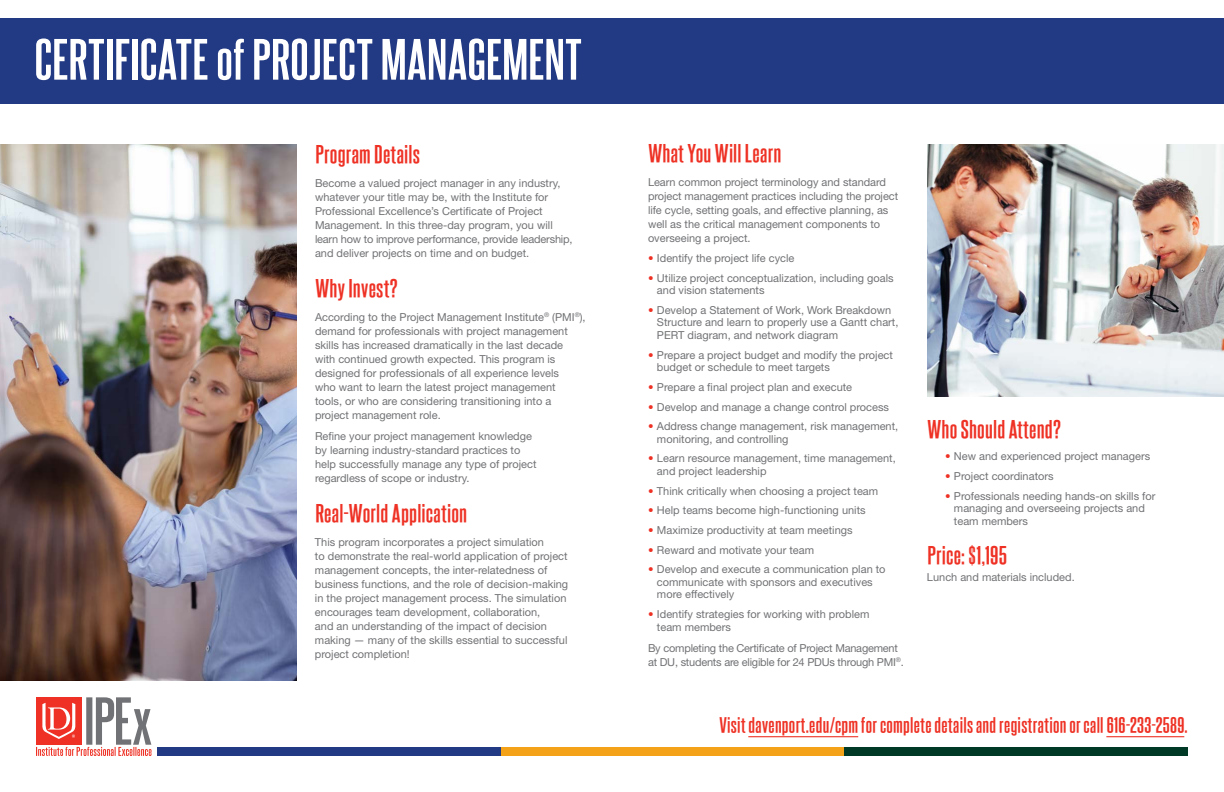
<style>
.page{position:relative;width:1224px;height:792px;background:#fff}
.page>*{position:absolute;margin:0;border:0;box-sizing:border-box;transform-origin:0 0}
.t1{font:700 57.5px "Davenport Steelfish";letter-spacing:-.025em;color:#fff}
.t2{font:700 26px "Davenport Steelfish";letter-spacing:-.015em;color:#ee3124}
.t3{font:700 22.1px "Davenport Steelfish";letter-spacing:-.015em;color:#ee3124}
.t4{font:11px/14px "Helvetica Neue LT Std";color:#717275}
.t5{font:11px/14px "Helvetica Neue LT Std";letter-spacing:-.02em;color:#717275}
.s1{color:#ee3124}
</style>
<div class="page">
<hr style="left:748px;top:736px;width:110px;height:1px;background:#ee3124">
<hr style="left:1106px;top:736px;width:78px;height:1px;background:#ee3124">
<div style="left:158px;top:747px;width:343px;height:9px;background:#223983"></div>
<div style="left:501px;top:747px;width:344px;height:9px;background:#f4a319"></div>
<div style="left:845px;top:747px;width:343px;height:9px;background:#003a26"></div>
<svg style="left:36px;top:697px;width:116px;height:59px"></svg>
<div style="left:0;top:18px;width:1224px;height:86px;background:#223983"></div>
<img style="left:0;top:144px;width:297px;height:536px">
<img style="left:927px;top:144px;width:297px;height:252px">
<h1 class="t1" style="left:34px;top:32px;width:550px">CERTIFICATE of PROJECT MANAGEMENT</h1>
<h2 class="t2" style="left:315px;top:142px;width:107px">Program Details</h2>
<p class="t4" style="left:315px;top:176px;width:259px">Become a valued project manager in any industry, whatever your title may be, with the Institute for Professional Excellence’s Certificate of Project Management. In this three-day program, you will learn how to improve performance, provide leadership, and deliver projects on time and on budget.</p>
<h2 class="t2" style="left:315px;top:276px;width:85px">Why Invest?</h2>
<p class="t4" style="left:315px;top:310px;width:272px">According to the Project Management Institute<sup>®</sup> (PMI<sup>®</sup>), demand for professionals with project management skills has increased dramatically in the last decade with continued growth expected. This program is designed for professionals of all experience levels<br>who want to learn the latest project management<br>tools, or who are considering transitioning into a project management role.</p>
<p class="t4" style="left:315px;top:429px;width:223px">Refine your project management knowledge by learning industry-standard practices to help successfully manage any type of project regardless of scope or industry.</p>
<h2 class="t2" style="left:315px;top:500px;width:154px">Real-World Application</h2>
<p class="t4" style="left:315px;top:535px;width:255px">This program incorporates a project simulation<br>to demonstrate the real-world application of project management concepts, the inter-relatedness of business functions, and the role of decision-making in the project management process. The simulation encourages team development, collaboration,<br>and an understanding of the impact of decision making — many of the skills essential to successful project completion!</p>
<h2 class="t2" style="left:648px;top:141px;width:135px">What You Will Learn</h2>
<p class="t4" style="left:648px;top:175px;width:252px">Learn common project terminology and standard project management practices including the project life cycle, setting goals, and effective planning, as well as the critical management components to overseeing a project.</p>
<p class="t4" style="left:648px;top:251px;width:148px"><span class="s1">•</span> Identify the project life cycle</p>
<p class="t4" style="left:657px;top:271px;width:238px;line-height:12.5px;text-indent:-9px"><span class="s1">•</span> Utilize project conceptualization, including goals and vision statements</p>
<p class="t4" style="left:657px;top:304px;width:243px;line-height:12.5px;text-indent:-9px"><span class="s1">•</span> Develop a Statement of Work, Work Breakdown<br>Structure and learn to properly use a Gantt chart,<br>PERT diagram, and network diagram</p>
<p class="t4" style="left:657px;top:348px;width:237px;line-height:12.5px;text-indent:-9px"><span class="s1">•</span> Prepare a project budget and modify the project budget or schedule to meet targets</p>
<p class="t4" style="left:648px;top:380px;width:206px"><span class="s1">•</span> Prepare a final project plan and execute</p>
<p class="t4" style="left:648px;top:399px;width:243px"><span class="s1">•</span> Develop and manage a change control process</p>
<p class="t4" style="left:657px;top:420px;width:243px;line-height:12.5px;text-indent:-9px"><span class="s1">•</span> Address change management, risk management, monitoring, and controlling</p>
<p class="t4" style="left:657px;top:452px;width:240px;line-height:12.5px;text-indent:-9px"><span class="s1">•</span> Learn resource management, time management, and project leadership</p>
<p class="t4" style="left:648px;top:484px;width:232px"><span class="s1">•</span> Think critically when choosing a project team</p>
<p class="t4" style="left:648px;top:503px;width:219px"><span class="s1">•</span> Help teams become high-functioning units</p>
<p class="t4" style="left:648px;top:523px;width:206px"><span class="s1">•</span> Maximize productivity at team meetings</p>
<p class="t4" style="left:648px;top:543px;width:168px"><span class="s1">•</span> Reward and motivate your team</p>
<p class="t4" style="left:657px;top:563px;width:230px;line-height:12.5px;text-indent:-9px"><span class="s1">•</span> Develop and execute a communication plan to communicate with sponsors and executives more effectively</p>
<p class="t4" style="left:657px;top:608px;width:214px;line-height:12.5px;text-indent:-9px"><span class="s1">•</span> Identify strategies for working with problem team members</p>
<p class="t5" style="left:648px;top:641px;width:257px">By completing the Certificate of Project Management at DU, students are eligible for 24 PDUs through PMI<sup>®</sup>.</p>
<h2 class="t2" style="left:927px;top:416px;width:136px">Who Should Attend?</h2>
<p class="t4" style="left:945px;top:449px;width:207px"><span class="s1">•</span> New and experienced project managers</p>
<p class="t4" style="left:945px;top:469px;width:110px"><span class="s1">•</span> Project coordinators</p>
<p class="t4" style="left:954px;top:489px;width:203px;line-height:12.5px;text-indent:-9px"><span class="s1">•</span> Professionals needing hands-on skills for managing and overseeing projects and team members</p>
<h2 class="t2" style="left:927px;top:543px;width:82px">Price: $1,195</h2>
<p class="t4" style="left:927px;top:570px;width:149px">Lunch and materials included.</p>
<h3 class="t3" style="left:719px;top:714px;width:471px">Visit davenport.edu/cpm for complete details and registration or call 616-233-2589.</h3>
</div>
